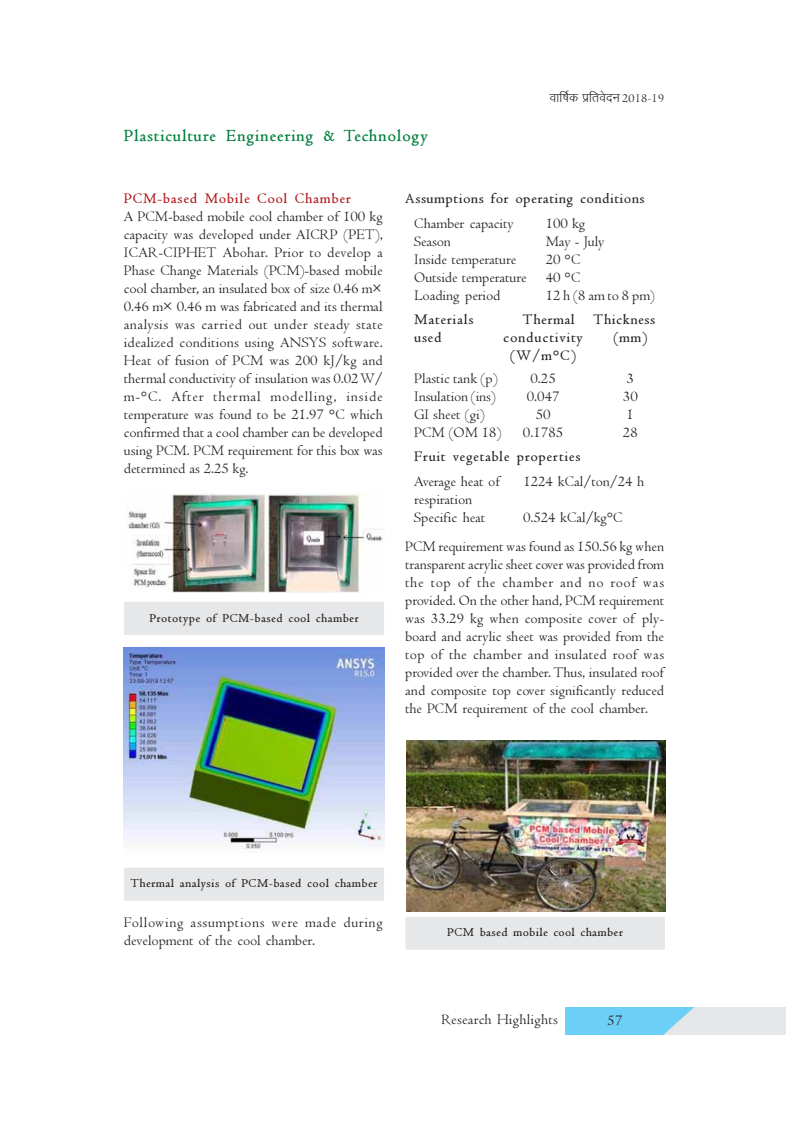
<style>
.page{position:relative;width:788px;height:1125px;background:#fff}
.page>*{position:absolute;margin:0;border:0;box-sizing:border-box;transform-origin:0 0}
.t1{font:17.5px "TT2 B6 FO00";letter-spacing:.05em;color:#007f3d}
.t2{font:15px/18px "TT2 B6 CO00";color:#231f20;text-align:justify}
.t3{font:15px "TT2 B73 O00";letter-spacing:.04em;color:#231f20}
.t4{font:15px/18px "TT2 B6 CO00";letter-spacing:.04em;color:#231f20}
.t5{font:15px "TT2 B73 O00";letter-spacing:.055em;color:#b01016}
.t6{font:15px "TT2 B65 O00";letter-spacing:-.015em;color:#231f20}
.t7{font:15px "TT2 B6 CO00";letter-spacing:.02em;color:#231f20}
.t8{font:15px "TT2 B73 O00";letter-spacing:.06em;color:#231f20}
.t9{font:12.5px "TT2 B76 O00";letter-spacing:.045em;color:#231f20}
.s1{font-family:"TT2 B69 O00";font-size:12.5px}
</style>
<div class="page">
<img style="left:565px;top:1007px;width:220px;height:28px">
<img style="left:126px;top:494px;width:258px;height:99px">
<div style="left:125px;top:602px;width:258px;height:32px;background:#e6e7e8"></div>
<div style="left:124px;top:602px;width:260px;height:33px;border:1px solid #e6e7e8"></div>
<img style="left:124px;top:648px;width:260px;height:205px">
<div style="left:125px;top:868px;width:258px;height:32px;background:#e6e7e8"></div>
<div style="left:124px;top:868px;width:260px;height:33px;border:1px solid #e6e7e8"></div>
<img style="left:406px;top:740px;width:259px;height:171px">
<div style="left:406px;top:917px;width:258px;height:32px;background:#e6e7e8"></div>
<div style="left:405px;top:917px;width:259px;height:33px;border:1px solid #e6e7e8"></div>
<p class="t1" style="left:124px;top:129px;width:305px">Plasticulture Engineering &amp; Technology</p>
<p class="t6" style="left:549px;top:89px;width:116px">okf"kZd izfronus <span class="s1">2018-19</span></p>
<p class="t5" style="left:124px;top:193px;width:228px">PCM-based Mobile Cool Chamber</p>
<p class="t2" style="left:124px;top:209px;width:260px">A PCM-based mobile cool chamber of 100 kg capacity was developed under AICRP (PET), ICAR-CIPHET Abohar. Prior to develop a Phase Change Materials (PCM)-based mobile cool chamber, an insulated box of size 0.46 m× 0.46 m× 0.46 m was fabricated and its thermal analysis was carried out under steady state idealized conditions using ANSYS software.<br>Heat of fusion of PCM was 200 kJ/kg and thermal conductivity of insulation was 0.02 W/ m-°C. After thermal modelling, inside temperature was found to be 21.97 °C which confirmed that a cool chamber can be developed using PCM. PCM requirement for this box was determined as 2.25 kg.</p>
<p class="t9" style="left:149px;top:613px;width:211px">Prototype of PCM-based cool chamber</p>
<p class="t3" style="left:405px;top:193px;width:241px">Assumptions for operating conditions</p>
<p class="t2" style="left:414px;top:217px;width:101px">Chamber capacity</p>
<p class="t2" style="left:546px;top:217px;width:41px">100 kg</p>
<p class="t2" style="left:414px;top:235px;width:38px">Season</p>
<p class="t2" style="left:546px;top:235px;width:60px">May - July</p>
<p class="t2" style="left:414px;top:253px;width:104px">Inside temperature</p>
<p class="t2" style="left:545px;top:253px;width:36px">20 °C</p>
<p class="t2" style="left:414px;top:271px;width:114px">Outside temperature</p>
<p class="t2" style="left:545px;top:271px;width:36px">40 °C</p>
<p class="t2" style="left:414px;top:289px;width:88px">Loading period</p>
<p class="t2" style="left:545px;top:289px;width:111px">12 h (8 am to 8 pm)</p>
<p class="t3" style="left:414px;top:314px;width:61px">Materials</p>
<p class="t3" style="left:522px;top:314px;width:134px">Thermal Thickness</p>
<p class="t3" style="left:414px;top:332px;width:29px">used</p>
<p class="t8" style="left:503px;top:332px;width:81px">conductivity</p>
<p class="t3" style="left:613px;top:332px;width:35px">(mm)</p>
<p class="t3" style="left:510px;top:350px;width:67px">(W/m°C)</p>
<p class="t2" style="left:414px;top:371px;width:85px">Plastic tank (p)</p>
<p class="t2" style="left:530px;top:371px;width:27px">0.25</p>
<p class="t2" style="left:626px;top:371px;width:9px">3</p>
<p class="t2" style="left:414px;top:389px;width:83px">Insulation (ins)</p>
<p class="t2" style="left:526px;top:389px;width:34px">0.047</p>
<p class="t2" style="left:622px;top:389px;width:16px">30</p>
<p class="t2" style="left:414px;top:407px;width:72px">GI sheet (gi)</p>
<p class="t2" style="left:535px;top:407px;width:16px">50</p>
<p class="t2" style="left:626px;top:407px;width:9px">1</p>
<p class="t2" style="left:414px;top:425px;width:89px">PCM (OM 18)</p>
<p class="t2" style="left:523px;top:425px;width:42px">0.1785</p>
<p class="t2" style="left:622px;top:425px;width:16px">28</p>
<p class="t3" style="left:414px;top:450px;width:168px">Fruit vegetable properties</p>
<p class="t2" style="left:414px;top:474px;width:87px">Average heat of</p>
<p class="t2" style="left:523px;top:474px;width:122px">1224 kCal/ton/24 h</p>
<p class="t2" style="left:414px;top:492px;width:73px">respiration<br>Specific heat</p>
<p class="t2" style="left:405px;top:504px;width:260px;line-height:29.2px;text-indent:118px">0.524 kCal/kg°C<br>PCM requirement was found as 150.56 kg when</p>
<p class="t2" style="left:405px;top:557px;width:260px">transparent acrylic sheet cover was provided from the top of the chamber and no roof was provided. On the other hand, PCM requirement was 33.29 kg when composite cover of ply&shy;board and acrylic sheet was provided from the top of the chamber and insulated roof was provided over the chamber. Thus, insulated roof and composite top cover significantly reduced the PCM requirement of the cool chamber.</p>
<p class="t9" style="left:131px;top:879px;width:248px">Thermal analysis of PCM-based cool chamber</p>
<p class="t4" style="left:124px;top:915px;width:260px">Following assumptions were made during development of the cool chamber.</p>
<p class="t9" style="left:447px;top:928px;width:177px">PCM based mobile cool chamber</p>
<p class="t7" style="left:441px;top:1014px;width:118px">Research Highlights</p>
<p class="t2" style="left:607px;top:1013px;width:17px">57</p>
</div>
